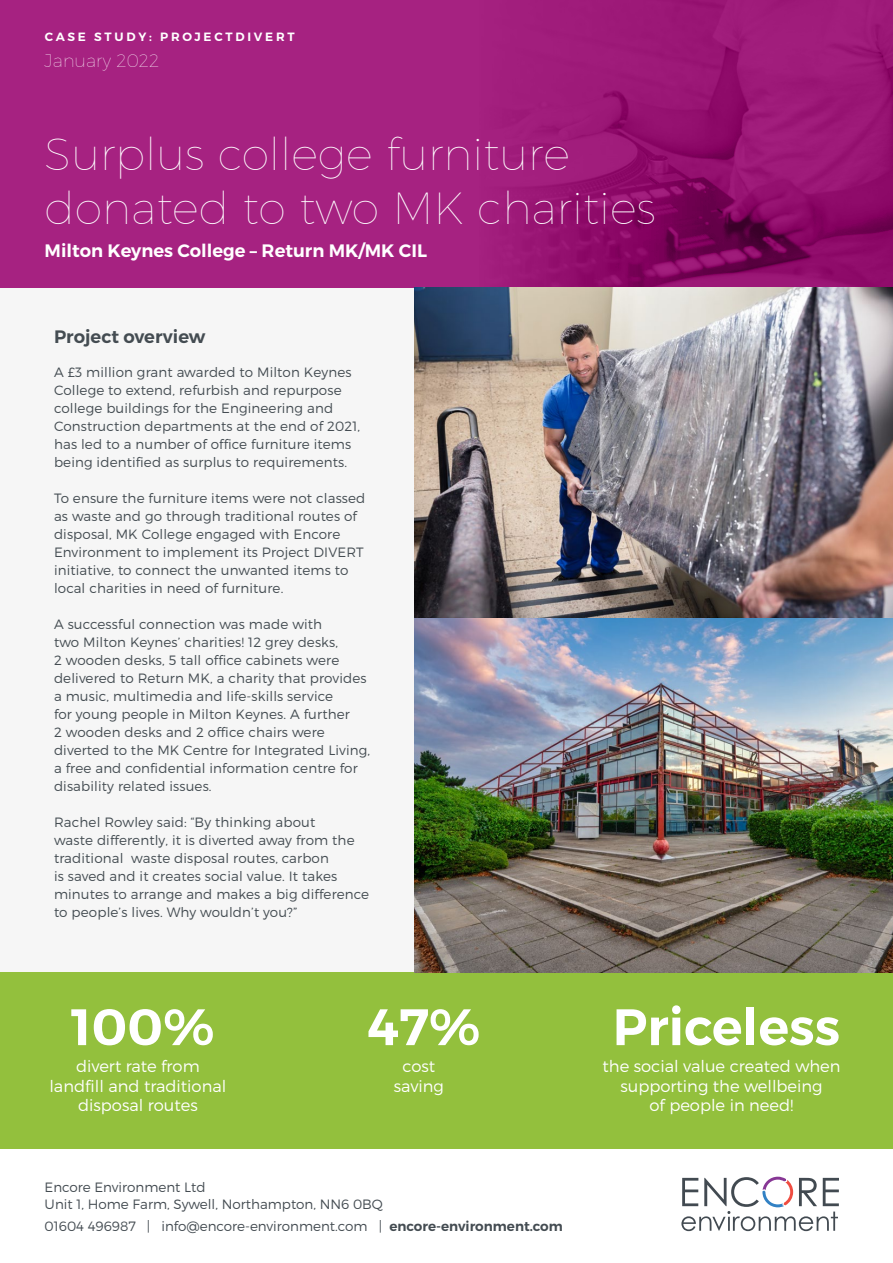
<style>
.page{position:relative;width:893px;height:1263px;background:#fff}
.page>*{position:absolute;margin:0;border:0;box-sizing:border-box;transform-origin:0 0}
.t1{font:600 51.15px "Montserrat";color:#fff}
.t2{font:100 45px/54px "Montserrat";color:#fff}
.t3{font:600 18px "Montserrat";color:#fff}
.t4{font:600 18px "Montserrat";color:#444c52}
.t5{font:100 18px "Montserrat";color:#fff}
.t6{font:300 16.35px/19.6px "Montserrat";color:#fff;text-align:center}
.t7{font:300 13.5px/18px "Montserrat";letter-spacing:.01em;color:#444c52}
.t8{font:600 12px "Montserrat";letter-spacing:.23em;color:#fff}
.s1{font-weight:600}
</style>
<div class="page">
<div style="left:0;top:288px;width:414px;height:684px;background:#f6f6f6"></div>
<svg style="left:681px;top:1177px;width:158px;height:54px"></svg>
<svg style="left:0;top:0;width:893px;height:288px;background:#9e1b79"></svg>
<div style="left:0;top:972px;width:893px;height:177px;background:#93c03d"></div>
<img style="left:414px;top:288px;width:479px;height:684px">
<p class="t8" style="left:45px;top:30px;width:252px">CASE STUDY: PROJECTDIVERT</p>
<p class="t5" style="left:45px;top:50px;width:116px">January 2022</p>
<p class="t2" style="left:45px;top:126px;width:613px">Surplus college furniture donated to two MK charities</p>
<p class="t3" style="left:45px;top:239px;width:384px">Milton Keynes College – Return MK/MK CIL</p>
<p class="t4" style="left:54px;top:325px;width:153px">Project overview</p>
<p class="t7" style="left:54px;top:363px;width:308px">A £3 million grant awarded to Milton Keynes College to extend, refurbish and repurpose college buildings for the Engineering and Construction departments at the end of 2021, has led to a number of office furniture items being identified as surplus to requirements.</p>
<p class="t7" style="left:54px;top:489px;width:313px">To ensure the furniture items were not classed as waste and go through traditional routes of disposal, MK College engaged with Encore Environment to implement its Project DIVERT initiative, to connect the unwanted items to local charities in need of furniture.</p>
<p class="t7" style="left:54px;top:615px;width:318px">A successful connection was made with<br>two Milton Keynes’ charities! 12 grey desks,<br>2 wooden desks, 5 tall office cabinets were delivered to Return MK, a charity that provides a music, multimedia and life-skills service<br>for young people in Milton Keynes. A further<br>2 wooden desks and 2 office chairs were diverted to the MK Centre for Integrated Living, a free and confidential information centre for disability related issues.</p>
<p class="t7" style="left:54px;top:813px;width:317px">Rachel Rowley said: “By thinking about<br>waste differently, it is diverted away from the traditional waste disposal routes, carbon<br>is saved and it creates social value. It takes minutes to arrange and makes a big difference to people’s lives. Why wouldn’t you?”</p>
<p class="t1" style="left:71px;top:995px;width:145px">100%</p>
<p class="t6" style="left:49px;top:1056px;width:178px">divert rate from landfill and traditional disposal routes</p>
<p class="t1" style="left:367px;top:995px;width:115px">47%</p>
<p class="t6" style="left:394px;top:1056px;width:52px">cost saving</p>
<p class="t7" style="left:45px;top:1179px;width:340px;line-height:16.2px">Encore Environment Ltd<br>Unit 1, Home Farm, Sywell, Northampton, NN6 0BQ</p>
<p class="t7" style="left:45px;top:1217px;width:520px">01604 496987 | info@encore-environment.com | <span class="s1">encore-environment.com</span></p>
<p class="t1" style="left:613px;top:995px;width:229px">Priceless</p>
<p class="t6" style="left:603px;top:1056px;width:239px">the social value created when supporting the wellbeing<br>of people in need!</p>
</div>
